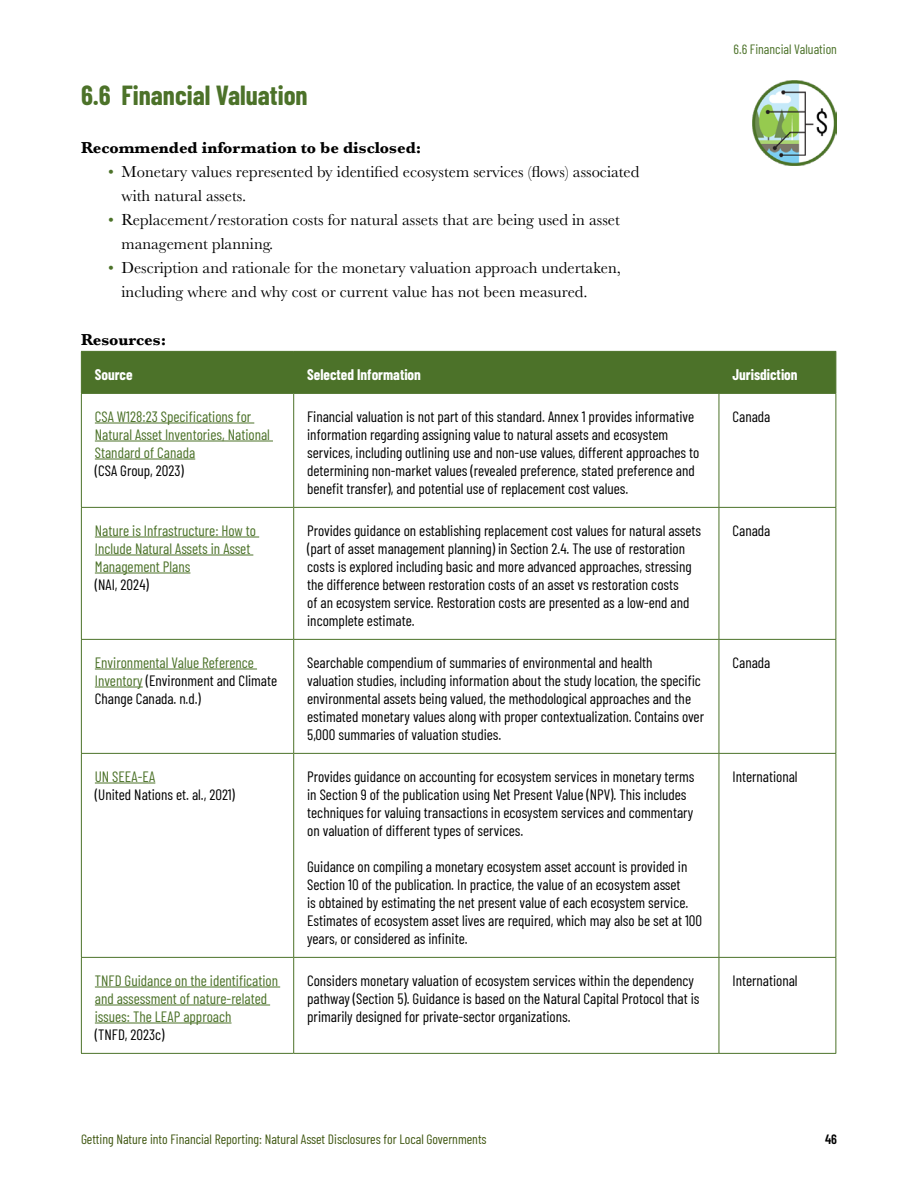
<style>
.page{position:relative;width:918px;height:1188px;background:#fff}
.page>*{position:absolute;margin:0;border:0;box-sizing:border-box;transform-origin:0 0}
.title-1_1{font:700 27px "Barlow Condensed";color:#4c7229}
.t1{font:16.5px/24px "Baskerville";color:#000}
.TEXT-BODY{font:700 16.5px "Baskerville";color:#000}
.text-table_BODY{font:15px/18px "Barlow Condensed";color:#000}
.text-table_BODY-2{font:15px/18px "Barlow Condensed";color:#4c7229}
.text-table_title-white{font:700 15px "Barlow Condensed";color:#fff}
.t2{font:13.5px "Barlow Condensed";color:#415813}
.text-footer{font:13.5px "Barlow Condensed";color:#4c7229}
.t3{font:600 13.5px "Barlow Condensed";color:#000}
.s1{color:#4c7229}
.s2{color:#000}
</style>
<div class="page">
<div style="left:82px;top:352px;width:754px;height:41px;background:#4c7229"></div>
<hr style="left:81px;top:351px;width:213px;height:1px;background:#4c7229">
<hr style="left:81px;top:352px;width:1px;height:41px;background:#4c7229">
<hr style="left:294px;top:351px;width:425px;height:1px;background:#4c7229">
<hr style="left:293px;top:352px;width:1px;height:41px;background:#4c7229">
<hr style="left:719px;top:351px;width:117px;height:1px;background:#4c7229">
<hr style="left:719px;top:352px;width:1px;height:41px;background:#4c7229">
<hr style="left:836px;top:352px;width:1px;height:41px;background:#4c7229">
<hr style="left:81px;top:393px;width:213px;height:1px;background:#4c7229">
<hr style="left:81px;top:394px;width:1px;height:113px;background:#4c7229">
<hr style="left:294px;top:393px;width:425px;height:1px;background:#4c7229">
<hr style="left:293px;top:394px;width:1px;height:113px;background:#4c7229">
<hr style="left:719px;top:393px;width:117px;height:1px;background:#4c7229">
<hr style="left:719px;top:394px;width:1px;height:113px;background:#4c7229">
<hr style="left:836px;top:394px;width:1px;height:113px;background:#4c7229">
<hr style="left:81px;top:507px;width:213px;height:1px;background:#4c7229">
<hr style="left:81px;top:508px;width:1px;height:131px;background:#4c7229">
<hr style="left:294px;top:507px;width:425px;height:1px;background:#4c7229">
<hr style="left:293px;top:508px;width:1px;height:131px;background:#4c7229">
<hr style="left:719px;top:507px;width:117px;height:1px;background:#4c7229">
<hr style="left:719px;top:508px;width:1px;height:131px;background:#4c7229">
<hr style="left:836px;top:508px;width:1px;height:131px;background:#4c7229">
<hr style="left:81px;top:639px;width:213px;height:1px;background:#4c7229">
<hr style="left:81px;top:640px;width:1px;height:113px;background:#4c7229">
<hr style="left:294px;top:639px;width:425px;height:1px;background:#4c7229">
<hr style="left:293px;top:640px;width:1px;height:113px;background:#4c7229">
<hr style="left:719px;top:639px;width:117px;height:1px;background:#4c7229">
<hr style="left:719px;top:640px;width:1px;height:113px;background:#4c7229">
<hr style="left:836px;top:640px;width:1px;height:113px;background:#4c7229">
<hr style="left:81px;top:753px;width:213px;height:1px;background:#4c7229">
<hr style="left:81px;top:754px;width:1px;height:203px;background:#4c7229">
<hr style="left:294px;top:753px;width:425px;height:1px;background:#4c7229">
<hr style="left:293px;top:754px;width:1px;height:203px;background:#4c7229">
<hr style="left:719px;top:753px;width:117px;height:1px;background:#4c7229">
<hr style="left:719px;top:754px;width:1px;height:203px;background:#4c7229">
<hr style="left:836px;top:754px;width:1px;height:203px;background:#4c7229">
<hr style="left:81px;top:957px;width:213px;height:1px;background:#4c7229">
<hr style="left:81px;top:958px;width:1px;height:95px;background:#4c7229">
<hr style="left:294px;top:957px;width:425px;height:1px;background:#4c7229">
<hr style="left:293px;top:958px;width:1px;height:95px;background:#4c7229">
<hr style="left:719px;top:957px;width:117px;height:1px;background:#4c7229">
<hr style="left:719px;top:958px;width:1px;height:95px;background:#4c7229">
<hr style="left:836px;top:958px;width:1px;height:95px;background:#4c7229">
<hr style="left:81px;top:1053px;width:213px;height:1px;background:#4c7229">
<hr style="left:294px;top:1053px;width:425px;height:1px;background:#4c7229">
<hr style="left:719px;top:1053px;width:117px;height:1px;background:#4c7229">
<hr style="left:95px;top:423px;width:159px;height:1px;background:#4c7229">
<hr style="left:95px;top:441px;width:178px;height:1px;background:#4c7229">
<hr style="left:95px;top:459px;width:100px;height:1px;background:#4c7229">
<hr style="left:95px;top:537px;width:164px;height:1px;background:#4c7229">
<hr style="left:95px;top:555px;width:158px;height:1px;background:#4c7229">
<hr style="left:95px;top:573px;width:95px;height:1px;background:#4c7229">
<hr style="left:95px;top:669px;width:162px;height:1px;background:#4c7229">
<hr style="left:95px;top:687px;width:48px;height:1px;background:#4c7229">
<hr style="left:95px;top:783px;width:60px;height:1px;background:#4c7229">
<hr style="left:95px;top:987px;width:185px;height:1px;background:#4c7229">
<hr style="left:95px;top:1005px;width:175px;height:1px;background:#4c7229">
<hr style="left:95px;top:1023px;width:137px;height:1px;background:#4c7229">
<img style="left:753px;top:81px;width:84px;height:84px">
<p class="text-footer" style="left:734px;top:40px;width:105px">6.6 Financial Valuation</p>
<p class="title-1_1" style="left:81px;top:76px;width:228px">6.6 Financial Valuation</p>
<p class="TEXT-BODY" style="left:81px;top:136px;width:342px">Recommended information to be disclosed:</p>
<p class="t1" style="left:122px;top:160px;width:519px;text-indent:-14px"><span class="s1">•</span> Monetary values represented by identified ecosystem services (flows) associated with natural assets.</p>
<p class="t1" style="left:122px;top:208px;width:500px;text-indent:-14px"><span class="s1">•</span> Replacement/restoration costs for natural assets that are being used in asset management planning.</p>
<p class="t1" style="left:122px;top:256px;width:501px;text-indent:-14px"><span class="s1">•</span> Description and rationale for the monetary valuation approach undertaken, including where and why cost or current value has not been measured.</p>
<p class="TEXT-BODY" style="left:81px;top:328px;width:87px">Resources:</p>
<p class="text-table_title-white" style="left:95px;top:364px;width:39px">Source</p>
<p class="text-table_title-white" style="left:307px;top:364px;width:115px">Selected Information</p>
<p class="text-table_title-white" style="left:732px;top:364px;width:67px">Jurisdiction</p>
<p class="text-table_BODY-2" style="left:95px;top:406px;width:177px">CSA W128:23 Specifications for<br>Natural Asset Inventories, National<br>Standard of Canada<br><span class="s2">(CSA Group, 2023)</span></p>
<p class="text-table_BODY" style="left:307px;top:406px;width:394px">Financial valuation is not part of this standard. Annex 1 provides informative information regarding assigning value to natural assets and ecosystem services, including outlining use and non-use values, different approaches to determining non-market values (revealed preference, stated preference and benefit transfer), and potential use of replacement cost values.</p>
<p class="text-table_BODY" style="left:732px;top:406px;width:39px">Canada</p>
<p class="text-table_BODY-2" style="left:95px;top:520px;width:163px">Nature is Infrastructure: How to<br>Include Natural Assets in Asset<br>Management Plans<br><span class="s2">(NAI, 2024)</span></p>
<p class="text-table_BODY" style="left:307px;top:520px;width:395px">Provides guidance on establishing replacement cost values for natural assets (part of asset management planning) in Section 2.4. The use of restoration costs is explored including basic and more advanced approaches, stressing the difference between restoration costs of an asset vs restoration costs<br>of an ecosystem service. Restoration costs are presented as a low-end and incomplete estimate.</p>
<p class="text-table_BODY" style="left:732px;top:520px;width:39px">Canada</p>
<p class="text-table_BODY" style="left:95px;top:652px;width:184px"><span class="s1">Environmental Value Reference<br>Inventory</span> (Environment and Climate<br>Change Canada. n.d.)</p>
<p class="text-table_BODY" style="left:307px;top:652px;width:398px">Searchable compendium of summaries of environmental and health<br>valuation studies, including information about the study location, the specific environmental assets being valued, the methodological approaches and the estimated monetary values along with proper contextualization. Contains over 5,000 summaries of valuation studies.</p>
<p class="text-table_BODY" style="left:732px;top:652px;width:39px">Canada</p>
<p class="text-table_BODY" style="left:95px;top:766px;width:141px"><span class="s1">UN SEEA-EA<br></span>(United Nations et. al., 2021)</p>
<p class="text-table_BODY" style="left:307px;top:766px;width:389px">Provides guidance on accounting for ecosystem services in monetary terms in Section 9 of the publication using Net Present Value (NPV). This includes techniques for valuing transactions in ecosystem services and commentary on valuation of different types of services.</p>
<p class="text-table_BODY" style="left:307px;top:856px;width:397px">Guidance on compiling a monetary ecosystem asset account is provided in Section 10 of the publication. In practice, the value of an ecosystem asset<br>is obtained by estimating the net present value of each ecosystem service.<br>Estimates of ecosystem asset lives are required, which may also be set at 100 years, or considered as infinite.</p>
<p class="text-table_BODY" style="left:732px;top:766px;width:67px">International</p>
<p class="text-table_BODY-2" style="left:95px;top:970px;width:185px">TNFD Guidance on the identification and assessment of nature-related issues: The LEAP approach<br><span class="s2">(TNFD, 2023c)</span></p>
<p class="text-table_BODY" style="left:307px;top:970px;width:394px">Considers monetary valuation of ecosystem services within the dependency pathway (Section 5). Guidance is based on the Natural Capital Protocol that is primarily designed for private-sector organizations.</p>
<p class="text-table_BODY" style="left:732px;top:970px;width:67px">International</p>
<p class="t2" style="left:81px;top:1129px;width:407px">Getting Nature into Financial Reporting: Natural Asset Disclosures for Local Governments</p>
<p class="t3" style="left:825px;top:1129px;width:13px">46</p>
</div>
